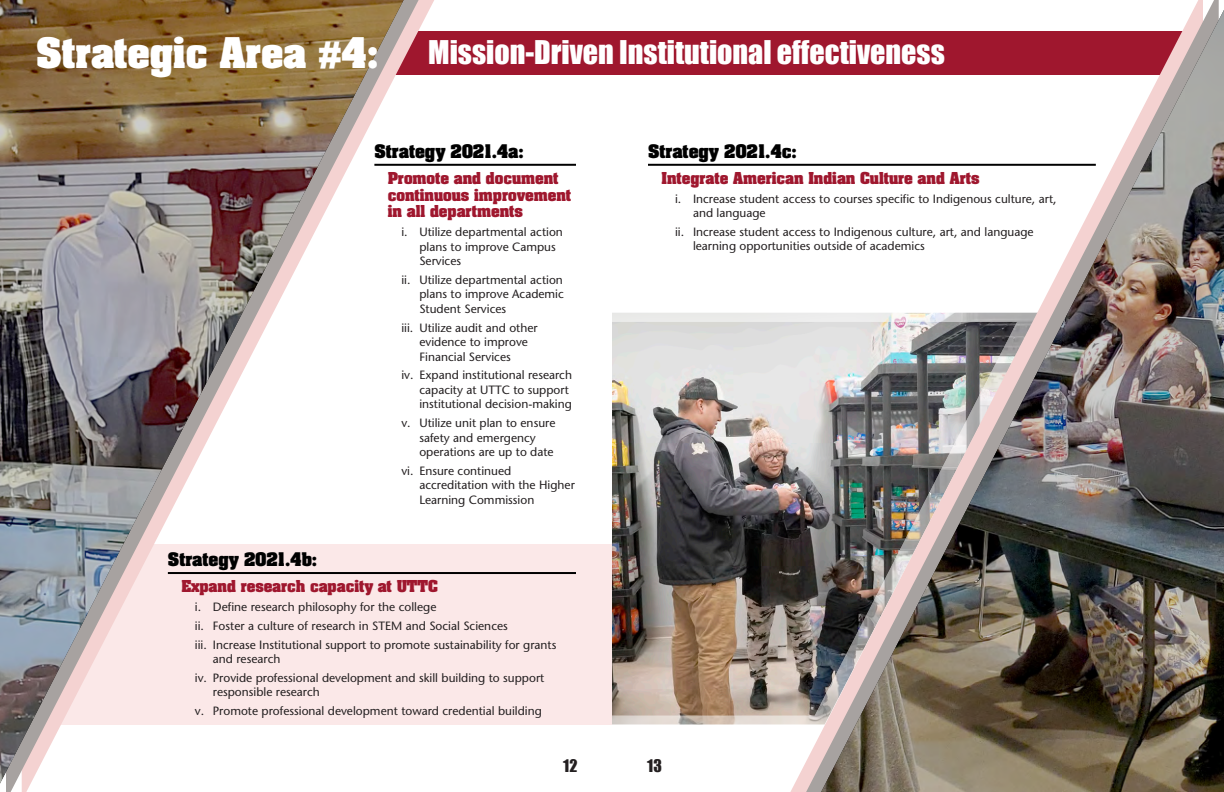
<style>
.page{position:relative;width:1224px;height:792px;background:#fff}
.page>*{position:absolute;margin:0;border:0;box-sizing:border-box;transform-origin:0 0}
.Strategic_Plan{font:700 36px "Aachen";color:#fff}
.plan_title{font:30px "Impact";color:#fff}
._2021_title{font:700 16px "Aachen";color:#000}
.t1{font:16px "Impact";color:#231f20}
.strategy_title{font:700 14px/16.8px "Aachen";color:#9f172e}
.roman_text{font:12px/14.4px "ATC Onyx";color:#231f20}
.s1{font-family:"Arial";font-weight:900}
</style>
<div class="page">
<div style="left:331px;top:31px;width:893px;height:44px;background:#9f172e"></div>
<img style="left:612px;top:322px;width:178px;height:394px">
<svg style="left:790px;top:163px;width:16px;height:629px"></svg>
<svg style="left:806px;top:0;width:413px;height:792px"></svg>
<img style="left:821px;top:10px;width:403px;height:782px">
<hr style="left:648px;top:164px;width:448px;height:2px;background:#000">
<div style="left:14px;top:544px;width:598px;height:181px;background:#fbe8e8"></div>
<img style="left:0;top:0;width:404px;height:784px">
<hr style="left:374px;top:164px;width:202px;height:2px;background:#000">
<hr style="left:168px;top:572px;width:408px;height:2px;background:#000">
<p class="Strategic_Plan" style="left:36px;top:25px;width:345px">Strategic Area <span class="s1">#</span>4:</p>
<p class="plan_title" style="left:428px;top:29px;width:518px">Mission-Driven Institutional effectiveness</p>
<p class="_2021_title" style="left:374px;top:139px;width:151px">Strategy 2021.4a:</p>
<p class="strategy_title" style="left:388px;top:169px;width:185px">Promote and document continuous improvement in all departments</p>
<p class="roman_text" style="left:419px;top:225px;width:145px;text-indent:-18px">i. Utilize departmental action plans to improve Campus<br>Services</p>
<p class="roman_text" style="left:419px;top:273px;width:146px;text-align:justify;text-indent:-18px">ii. Utilize departmental action plans to improve Academic Student Services</p>
<p class="roman_text" style="left:419px;top:320px;width:120px;text-indent:-18px">iii. Utilize audit and other evidence to improve<br>Financial Services</p>
<p class="roman_text" style="left:419px;top:368px;width:154px;text-indent:-18px">iv. Expand institutional research capacity at UTTC to support institutional decision-making</p>
<p class="roman_text" style="left:419px;top:416px;width:138px;text-indent:-18px">v. Utilize unit plan to ensure safety and emergency operations are up to date</p>
<p class="roman_text" style="left:419px;top:463px;width:157px;text-indent:-18px">vi. Ensure continued accreditation with the Higher<br>Learning Commission</p>
<p class="_2021_title" style="left:168px;top:547px;width:151px">Strategy 2021.4b:</p>
<p class="strategy_title" style="left:181px;top:577px;width:258px">Expand research capacity at UTTC</p>
<p class="roman_text" style="left:195px;top:599px;width:243px">i. Define research philosophy for the college</p>
<p class="roman_text" style="left:195px;top:618px;width:314px">ii. Foster a culture of research in STEM and Social Sciences</p>
<p class="roman_text" style="left:213px;top:637px;width:345px;text-indent:-18px">iii. Increase Institutional support to promote sustainability for grants and research</p>
<p class="roman_text" style="left:213px;top:671px;width:333px;text-indent:-18px">iv. Provide professional development and skill building to support responsible research</p>
<p class="roman_text" style="left:195px;top:704px;width:349px">v. Promote professional development toward credential building</p>
<p class="_2021_title" style="left:648px;top:139px;width:151px">Strategy 2021.4c:</p>
<p class="strategy_title" style="left:662px;top:169px;width:320px">Integrate American Indian Culture and Arts</p>
<p class="roman_text" style="left:693px;top:191px;width:365px;text-indent:-18px">i. Increase student access to courses specific to Indigenous culture, art, and language</p>
<p class="roman_text" style="left:693px;top:225px;width:342px;text-indent:-18px">ii. Increase student access to Indigenous culture, art, and language learning opportunities outside of academics</p>
<h3 class="t1" style="left:563px;top:753px;width:16px">12</h3>
<h3 class="t1" style="left:647px;top:753px;width:16px">13</h3>
</div>
